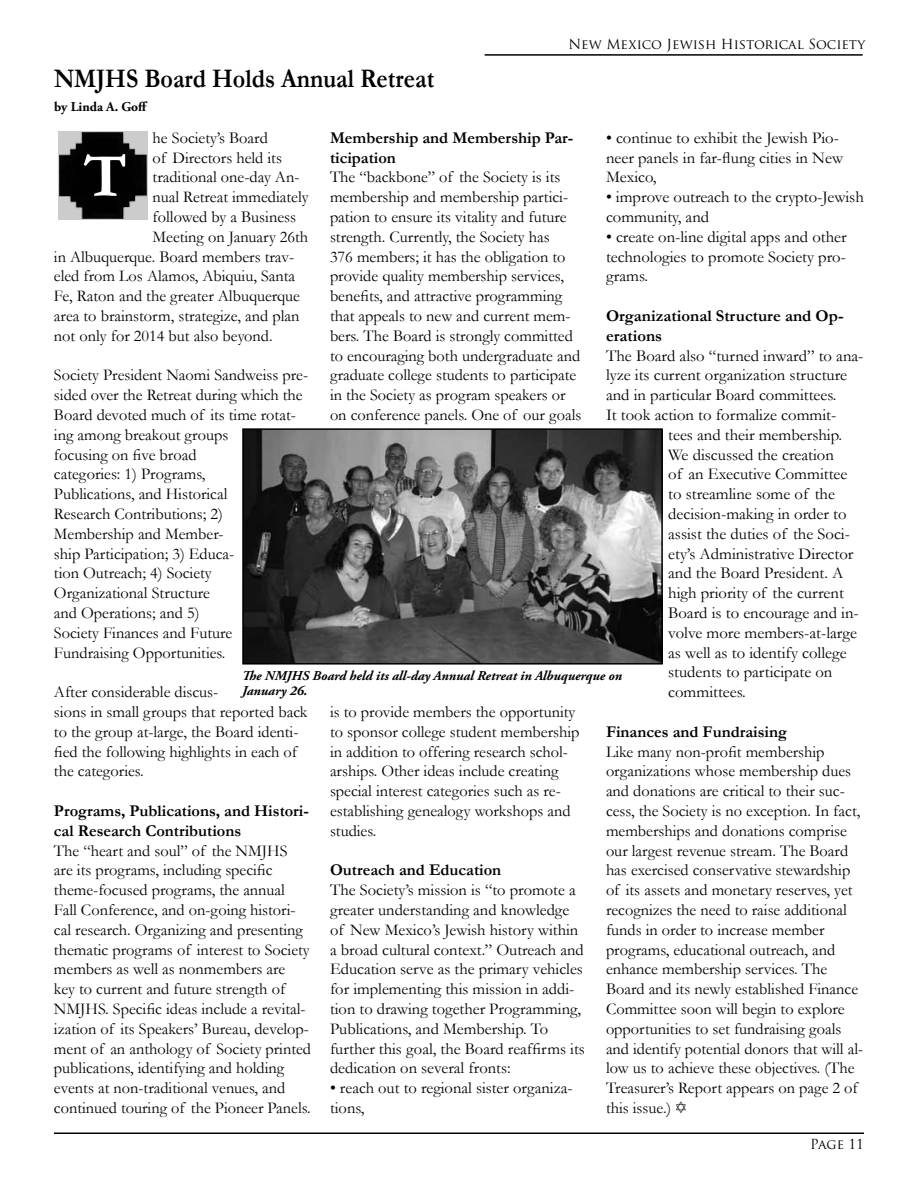
<style>
.page{position:relative;width:918px;height:1188px;background:#fff}
.page>*{position:absolute;margin:0;border:0;box-sizing:border-box;transform-origin:0 0}
.t1{font:700 63px "Garamond";color:#fff}
.t2{font:700 27px "Garamond";color:#000;scale:.89 1}
.t3{font:16.5px/19.8px "Garamond";color:#000}
.t4{font:700 16.5px/19.8px "Garamond";color:#000}
.t5{font:italic 700 13.5px/15px "Adobe Garamond Pro";color:#000}
.t6{font:13.5px "Trajan Pro";color:#000}
.t7{font:700 13.5px "Adobe Garamond Pro";color:#000}
</style>
<div class="page">
<hr style="left:485px;top:54px;width:378px;height:2px;background:#000">
<img style="left:58px;top:132px;width:89px;height:88px">
<img style="left:245px;top:431px;width:415px;height:231px">
<div style="left:242px;top:428px;width:421px;height:237px;border:2px solid #000"></div>
<hr style="left:54px;top:1132px;width:810px;height:2px;background:#000">
<h2 class="t2" style="left:54px;top:62px;width:429px">NMJHS Board Holds Annual Retreat</h2>
<p class="t7" style="left:54px;top:99px;width:95px">by Linda A. Goff</p>
<p class="t6" style="left:568px;top:36px;width:298px">New Mexico Jewish Historical Society</p>
<p class="t3" style="left:606px;top:128px;width:239px">• continue to exhibit the Jewish Pio&shy;neer panels in far-flung cities in New<br>Mexico,</p>
<p class="t3" style="left:606px;top:187px;width:259px">• improve outreach to the crypto-Jewish community, and</p>
<p class="t3" style="left:606px;top:227px;width:242px;text-align:justify">• create on-line digital apps and other technologies to promote Society pro&shy;grams.</p>
<p class="t4" style="left:606px;top:306px;width:239px">Organizational Structure and Op&shy;erations</p>
<p class="t3" style="left:606px;top:345px;width:259px">The Board also “turned inward” to ana&shy;lyze its current organization structure and in particular Board committees.<br>It took action to formalize commit-</p>
<p class="t3" style="left:668px;top:425px;width:192px">tees and their membership.<br>We discussed the creation<br>of an Executive Committee to streamline some of the decision-making in order to assist the duties of the Soci&shy;ety’s Administrative Director and the Board President. A high priority of the current<br>Board is to encourage and in&shy;volve more members-at-large as well as to identify college students to participate on committees.</p>
<p class="t4" style="left:606px;top:721px;width:183px">Finances and Fundraising</p>
<p class="t3" style="left:606px;top:741px;width:259px">Like many non-profit membership organizations whose membership dues and donations are critical to their suc&shy;cess, the Society is no exception. In fact, memberships and donations comprise our largest revenue stream. The Board has exercised conservative stewardship of its assets and monetary reserves, yet recognizes the need to raise additional funds in order to increase member programs, educational outreach, and enhance membership services. The Board and its newly established Finance Committee soon will begin to explore opportunities to set fundraising goals and identify potential donors that will al&shy;low us to achieve these objectives. (The Treasurer’s Report appears on page 2 of this issue.)</p>
<p class="t3" style="left:153px;top:128px;width:117px">he Society’s Board</p>
<p class="t3" style="left:153px;top:147px;width:131px">of Directors held its</p>
<p class="t3" style="left:153px;top:167px;width:148px">traditional one-day An-</p>
<p class="t3" style="left:153px;top:187px;width:157px">nual Retreat immediately</p>
<p class="t3" style="left:153px;top:207px;width:145px">followed by a Business</p>
<p class="t3" style="left:153px;top:227px;width:157px">Meeting on January 26th</p>
<p class="t3" style="left:54px;top:246px;width:242px">in Albuquerque. Board members trav-</p>
<p class="t3" style="left:54px;top:266px;width:243px">eled from Los Alamos, Abiquiu, Santa</p>
<p class="t3" style="left:54px;top:286px;width:247px">Fe, Raton and the greater Albuquerque</p>
<p class="t3" style="left:54px;top:306px;width:247px">area to brainstorm, strategize, and plan</p>
<p class="t3" style="left:54px;top:326px;width:220px">not only for 2014 but also beyond.</p>
<p class="t3" style="left:54px;top:365px;width:256px">Society President Naomi Sandweiss pre&shy;sided over the Retreat during which the<br>Board devoted much of its time rotat&shy;ing among breakout groups<br>focusing on five broad<br>categories: 1) Programs,<br>Publications, and Historical<br>Research Contributions; 2)<br>Membership and Member-<br>ship Participation; 3) Educa-<br>tion Outreach; 4) Society<br>Organizational Structure<br>and Operations; and 5)<br>Society Finances and Future<br>Fundraising Opportunities.</p>
<p class="t3" style="left:54px;top:682px;width:255px">After considerable discus-<br>sions in small groups that reported back to the group at-large, the Board identi&shy;fied the following highlights in each of the categories.</p>
<p class="t4" style="left:54px;top:801px;width:256px">Programs, Publications, and Histori&shy;cal Research Contributions</p>
<p class="t3" style="left:54px;top:840px;width:259px">The “heart and soul” of the NMJHS<br>are its programs, including specific theme-focused programs, the annual Fall Conference, and on-going histori&shy;cal research. Organizing and presenting thematic programs of interest to Society members as well as nonmembers are<br>key to current and future strength of NMJHS. Specific ideas include a revital&shy;ization of its Speakers’ Bureau, develop&shy;ment of an anthology of Society printed publications, identifying and holding events at non-traditional venues, and continued touring of the Pioneer Panels.</p>
<p class="t4" style="left:330px;top:127px;width:245px">Membership and Membership Par&shy;ticipation</p>
<p class="t3" style="left:330px;top:167px;width:253px">The “backbone” of the Society is its membership and membership partici&shy;pation to ensure its vitality and future strength. Currently, the Society has<br>376 members; it has the obligation to provide quality membership services, benefits, and attractive programming that appeals to new and current mem&shy;bers. The Board is strongly committed to encouraging both undergraduate and graduate college students to participate in the Society as program speakers or on conference panels. One of our goals</p>
<h1 class="t1" style="left:84px;top:138px;width:45px">T</h1>
<p class="t5" style="left:242px;top:668px;width:381px">The NMJHS Board held its all-day Annual Retreat in Albuquerque on<br>January 26.</p>
<p class="t3" style="left:330px;top:702px;width:251px">is to provide members the opportunity to sponsor college student membership in addition to offering research schol&shy;arships. Other ideas include creating special interest categories such as re&shy;establishing genealogy workshops and studies.</p>
<p class="t4" style="left:330px;top:860px;width:173px">Outreach and Education</p>
<p class="t3" style="left:330px;top:880px;width:256px">The Society’s mission is “to promote a greater understanding and knowledge of New Mexico’s Jewish history within a broad cultural context.” Outreach and Education serve as the primary vehicles for implementing this mission in addi&shy;tion to drawing together Programming, Publications, and Membership. To further this goal, the Board reaffirms its dedication on several fronts:</p>
<p class="t3" style="left:330px;top:1078px;width:244px">• reach out to regional sister organiza&shy;tions,</p>
<p class="t6" style="left:810px;top:1136px;width:55px">Page 11</p>
</div>
